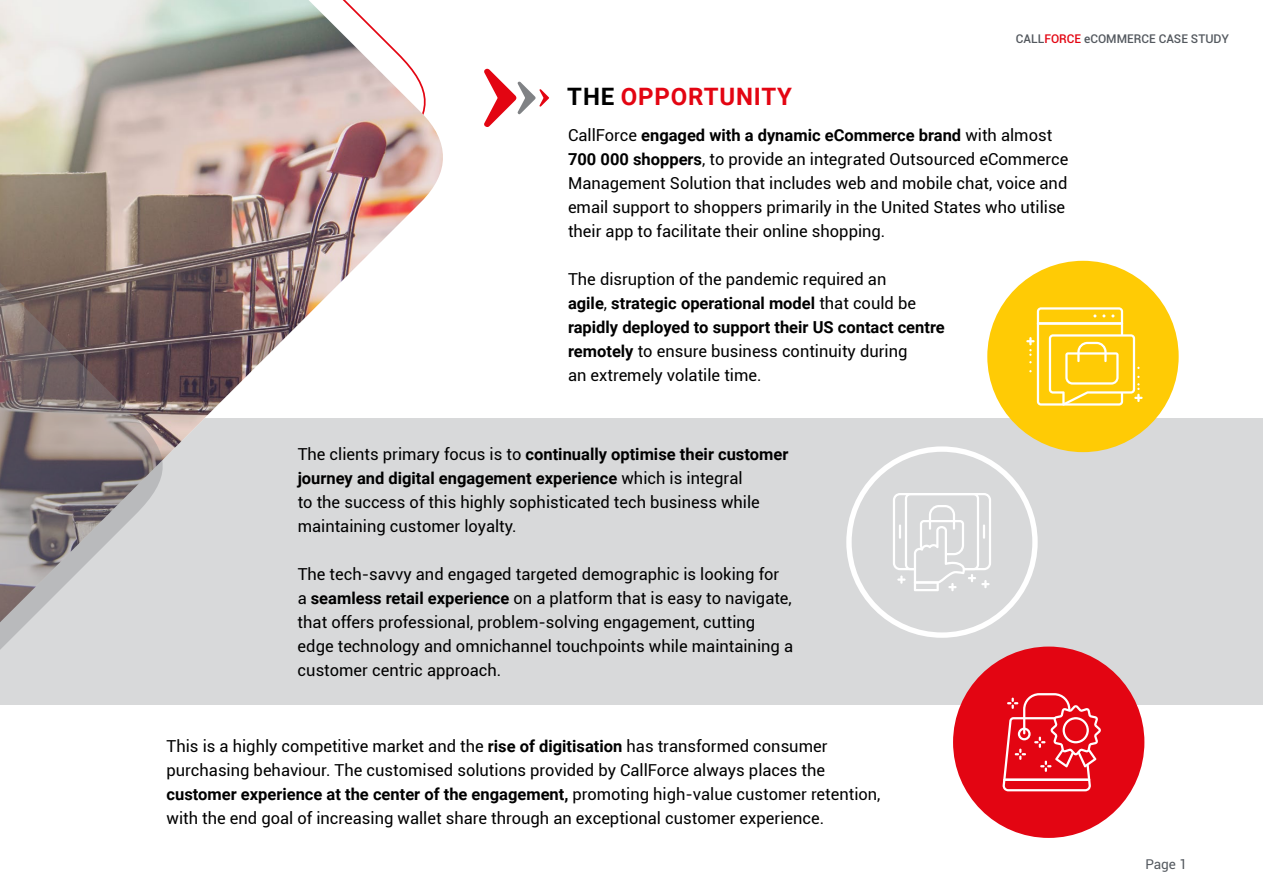
<style>
.page{position:relative;width:1263px;height:893px;background:#fff}
.page>*{position:absolute;margin:0;border:0;box-sizing:border-box;transform-origin:0 0}
.t1{font:700 24px "Roboto";letter-spacing:.035em;color:#e30512}
.t2{font:16.5px/24px "Roboto";color:#000}
.t3{font:13.5px "Roboto";color:#54595f}
.t4{font:500 12px "Roboto";color:#54595f}
.s1{color:#e30512}
.s2{color:#000}
.s3{font-weight:700}
</style>
<div class="page">
<div style="left:0;top:418px;width:1263px;height:287px;background:#d8d9da"></div>
<img style="left:172px;top:0;width:271px;height:450px">
<svg style="left:0;top:0;width:172px;height:650px;background:#a69c98"></svg>
<div style="left:953px;top:647px;width:191px;height:191px;background:#e30512;border-radius:50%"></div>
<div style="left:987px;top:261px;width:192px;height:191px;background:#ffcb05;border-radius:50%"></div>
<div style="left:846px;top:446px;width:192px;height:192px;border:5px solid #fff;border-radius:50%"></div>
<svg style="left:484px;top:69px;width:65px;height:58px"></svg>
<svg style="left:893px;top:493px;width:98px;height:98px"></svg>
<svg style="left:1026px;top:307px;width:116px;height:99px"></svg>
<svg style="left:1002px;top:693px;width:99px;height:98px"></svg>
<p class="t4" style="left:1016px;top:30px;width:214px">CALL<span class="s1">FORCE</span> eCOMMERCE CASE STUDY</p>
<h1 class="t1" style="left:567px;top:79px;width:226px"><span class="s2">THE</span> OPPORTUNITY</h1>
<p class="t2" style="left:568px;top:123px;width:502px">CallForce <span class="s3">engaged with a dynamic eCommerce brand</span> with almost <span class="s3">700 000 shoppers</span>, to provide an integrated Outsourced eCommerce Management Solution that includes web and mobile chat, voice and email support to shoppers primarily in the United States who utilise their app to facilitate their online shopping.</p>
<p class="t2" style="left:568px;top:267px;width:378px">The disruption of the pandemic required an<br><span class="s3">agile</span>, <span class="s3">strategic operational model</span> that could be <span class="s3">rapidly deployed to support their US contact centre remotely</span> to ensure business continuity during<br>an extremely volatile time.</p>
<p class="t2" style="left:298px;top:441px;width:492px">The clients primary focus is to <span class="s3">continually optimise their customer journey and digital engagement experience</span> which is integral<br>to the success of this highly sophisticated tech business while maintaining customer loyalty.</p>
<p class="t2" style="left:298px;top:561px;width:497px">The tech-savvy and engaged targeted demographic is looking for<br>a <span class="s3">seamless retail experience</span> on a platform that is easy to navigate, that offers professional, problem-solving engagement, cutting edge technology and omnichannel touchpoints while maintaining a customer centric approach.</p>
<p class="t2" style="left:167px;top:734px;width:715px">This is a highly competitive market and the <span class="s3">rise of digitisation</span> has transformed consumer purchasing behaviour. The customised solutions provided by CallForce always places the <span class="s3">customer experience at the center of the engagement,</span> promoting high-value customer retention, with the end goal of increasing wallet share through an exceptional customer experience.</p>
<p class="t3" style="left:1145px;top:855px;width:43px">Page 1</p>
</div>
